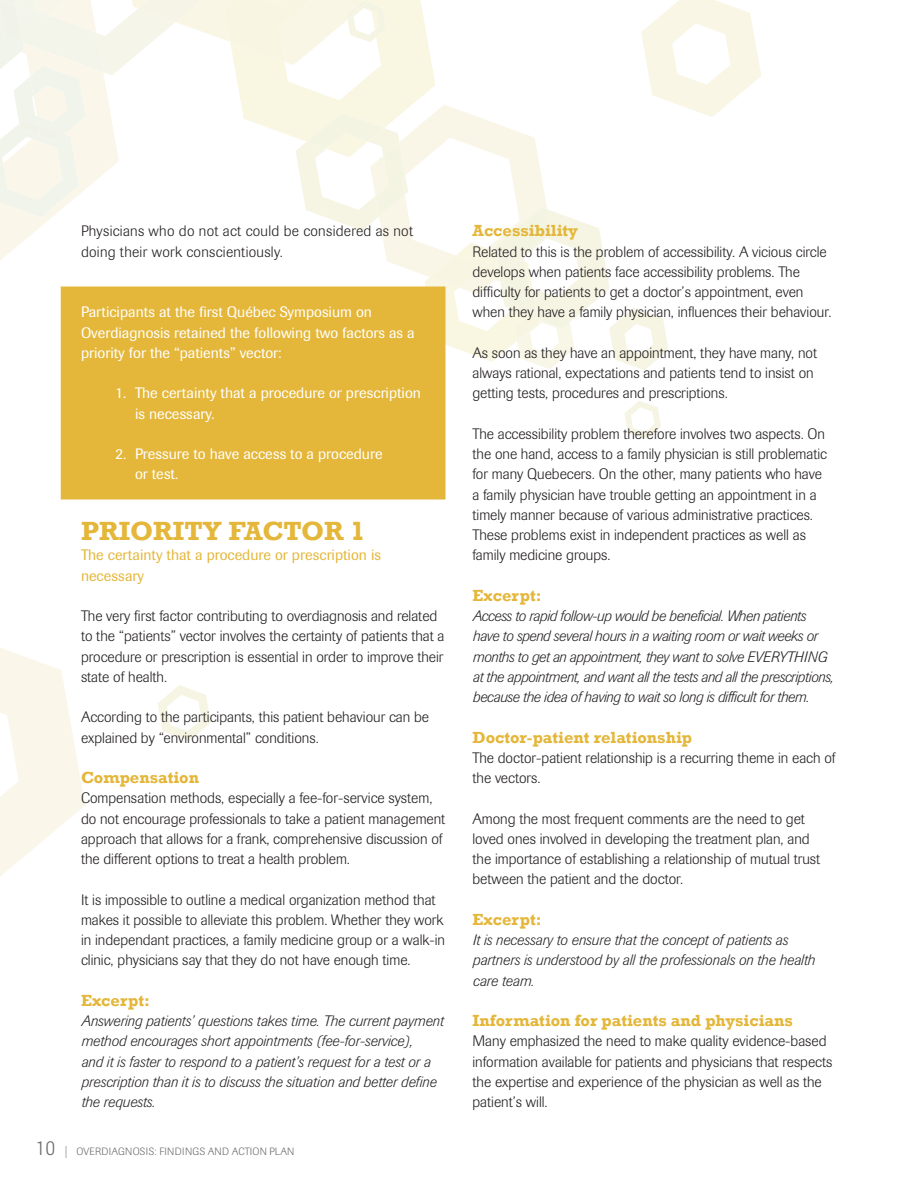
<style>
.page{position:relative;width:918px;height:1188px;background:#fff}
.page>*{position:absolute;margin:0;border:0;box-sizing:border-box;transform-origin:0 0}
.sub-titles{font:700 27px "Rockwell";color:#e4b73a}
.sub-titles-2{font:700 16.5px "Rockwell";color:#e4b73a}
.texte{font:300 15px/20.2px "Imago";color:#231f20}
.texte-2{font:italic 300 15px/20.2px "Imago";color:#231f20}
.texte-3{font:italic 300 15px/20.2px "Imago";letter-spacing:-.02em;color:#231f20}
.texte-4{font:15px/20.2px "Imago";color:#fff}
.texte-5{font:300 15px/20.2px "Imago";letter-spacing:.02em;color:#231f20}
.texte-6{font:15px/20.2px "Imago";color:#e4b73a}
.t1{font:300 10.5px "Imago";letter-spacing:.02em;color:#6c6d70}
.s1{font-size:21px}
.s2{font-size:12px}
</style>
<div class="page">
<svg style="left:624px;top:401px;width:37px;height:38px"></svg>
<svg style="left:158px;top:685px;width:53px;height:56px"></svg>
<svg style="left:0;top:648px;width:85px;height:228px"></svg>
<svg style="left:0;top:0;width:761px;height:370px"></svg>
<div style="left:61px;top:286px;width:385px;height:214px;background:#e4b73a"></div>
<p class="texte-5" style="left:81px;top:221px;width:334px">Physicians who do not act could be considered as not doing their work conscientiously.</p>
<p class="texte-4" style="left:81px;top:302px;width:335px">Participants at the first Québec Symposium on<br>Overdiagnosis retained the following two factors as a priority for the “patients” vector:</p>
<p class="texte-4" style="left:135px;top:383px;width:287px;text-indent:-20px">1. The certainty that a procedure or prescription is necessary.</p>
<p class="texte-4" style="left:135px;top:444px;width:249px;text-indent:-20px">2. Pressure to have access to a procedure or test.</p>
<p class="sub-titles" style="left:81px;top:515px;width:286px">PRIORITY FACTOR 1</p>
<p class="texte-6" style="left:81px;top:545px;width:302px">The certainty that a procedure or prescription is necessary</p>
<p class="texte" style="left:81px;top:606px;width:365px">The very first factor contributing to overdiagnosis and related to the “patients” vector involves the certainty of patients that a procedure or prescription is essential in order to improve their state of health.</p>
<p class="texte" style="left:81px;top:707px;width:350px">According to the participants, this patient behaviour can be explained by “environmental” conditions.</p>
<p class="sub-titles-2" style="left:81px;top:767px;width:120px">Compensation</p>
<p class="texte" style="left:81px;top:788px;width:366px">Compensation methods, especially a fee-for-service system, do not encourage professionals to take a patient management approach that allows for a frank, comprehensive discussion of the different options to treat a health problem.</p>
<p class="texte" style="left:81px;top:889px;width:366px">It is impossible to outline a medical organization method that makes it possible to alleviate this problem. Whether they work in independant practices, a family medicine group or a walk-in clinic, physicians say that they do not have enough time.</p>
<p class="sub-titles-2" style="left:81px;top:990px;width:71px">Excerpt:</p>
<p class="texte-2" style="left:81px;top:1011px;width:364px">Answering patients’ questions takes time. The current payment method encourages short appointments (fee-for-service),<br>and it is faster to respond to a patient’s request for a test or a prescription than it is to discuss the situation and better define the requests.</p>
<p class="t1" style="left:35px;top:1146px;width:261px"><span class="s1">10</span> <span class="s2">|</span> OVERDIAGNOSIS: FINDINGS AND ACTION PLAN</p>
<p class="sub-titles-2" style="left:472px;top:221px;width:107px">Accessibility</p>
<p class="texte" style="left:472px;top:241px;width:359px">Related to this is the problem of accessibility. A vicious circle develops when patients face accessibility problems. The difficulty for patients to get a doctor’s appointment, even when they have a family physician, influences their behaviour.</p>
<p class="texte" style="left:472px;top:343px;width:346px">As soon as they have an appointment, they have many, not always rational, expectations and patients tend to insist on getting tests, procedures and prescriptions.</p>
<p class="texte" style="left:472px;top:424px;width:356px">The accessibility problem therefore involves two aspects. On the one hand, access to a family physician is still problematic for many Quebecers. On the other, many patients who have a family physician have trouble getting an appointment in a timely manner because of various administrative practices.<br>These problems exist in independent practices as well as family medicine groups.</p>
<p class="sub-titles-2" style="left:472px;top:585px;width:71px">Excerpt:</p>
<p class="texte-3" style="left:472px;top:606px;width:362px">Access to rapid follow-up would be beneficial. When patients have to spend several hours in a waiting room or wait weeks or months to get an appointment, they want to solve EVERYTHING at the appointment, and want all the tests and all the prescriptions, because the idea of having to wait so long is difficult for them.</p>
<p class="sub-titles-2" style="left:472px;top:727px;width:221px">Doctor-patient relationship</p>
<p class="texte" style="left:472px;top:748px;width:365px">The doctor-patient relationship is a recurring theme in each of the vectors.</p>
<p class="texte" style="left:472px;top:808px;width:349px">Among the most frequent comments are the need to get loved ones involved in developing the treatment plan, and the importance of establishing a relationship of mutual trust between the patient and the doctor.</p>
<p class="sub-titles-2" style="left:472px;top:909px;width:71px">Excerpt:</p>
<p class="texte-2" style="left:472px;top:930px;width:344px">It is necessary to ensure that the concept of patients as partners is understood by all the professionals on the health care team.</p>
<p class="sub-titles-2" style="left:472px;top:1010px;width:322px">Information for patients and physicians</p>
<p class="texte" style="left:472px;top:1031px;width:361px">Many emphasized the need to make quality evidence-based information available for patients and physicians that respects the expertise and experience of the physician as well as the patient’s will.</p>
</div>
